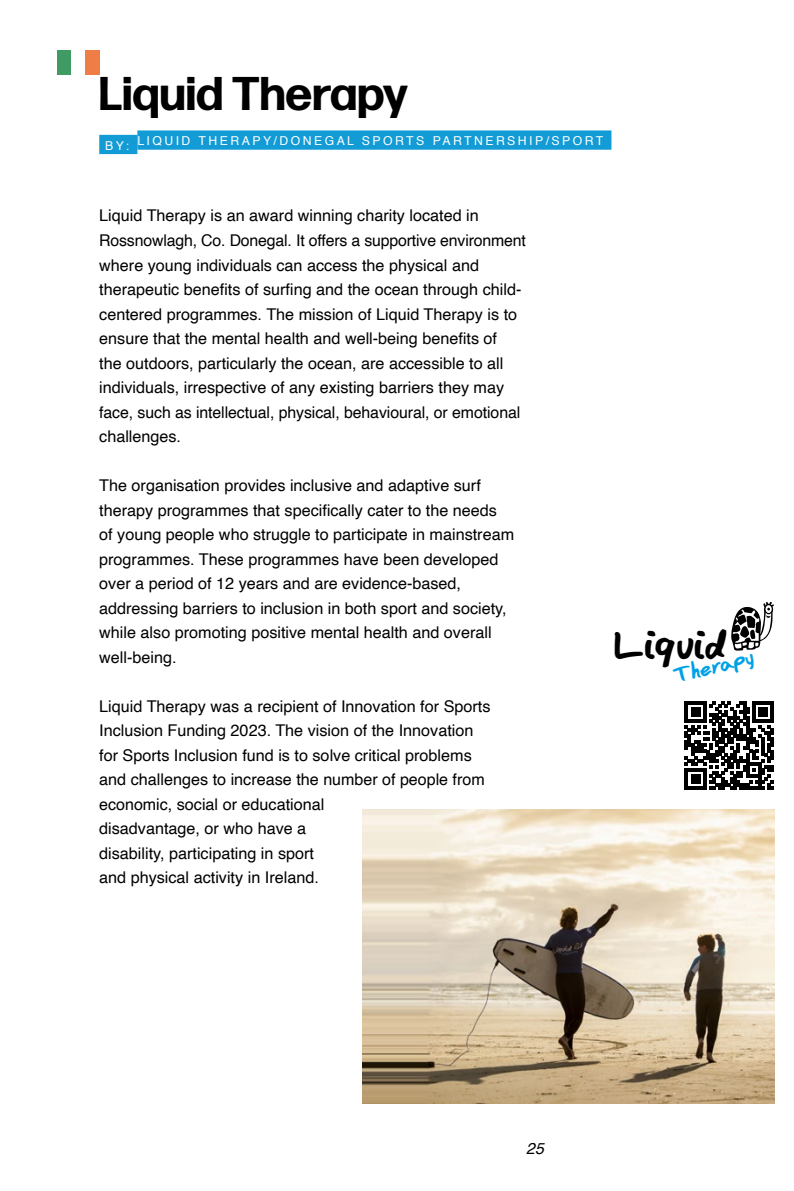
<style>
.page{position:relative;width:794px;height:1191px;background:#fff}
.page>*{position:absolute;margin:0;border:0;box-sizing:border-box;transform-origin:0 0}
.H3_Kop{font:700 47.25px "Forma DJR Display";letter-spacing:.015em;color:#000}
.t1{font:39.38px "FAFERS font";letter-spacing:.06em;color:#000}
.t2{font:20.3px "FAFERS font";color:#00a1e5}
.Body{font:16.1px/24.5px "Helvetica";color:#000}
.t3{font:italic 15.75px "Helvetica";color:#000}
.By{font:12.25px "Helvetica";letter-spacing:.2em;color:#fff}
</style>
<div class="page">
<svg style="left:731px;top:602px;width:43px;height:49px"></svg>
<svg style="left:685px;top:701px;width:88px;height:88px"></svg>
<div style="left:57px;top:50px;width:14px;height:24px;background:#409a63"></div>
<div style="left:85px;top:50px;width:14px;height:24px;background:#ee7e46"></div>
<img style="left:362px;top:809px;width:412px;height:294px">
<div style="left:99px;top:135px;width:38px;height:19px;background:#139bd6"></div>
<div style="left:137px;top:130px;width:474px;height:20px;background:#139bd6"></div>
<hr style="left:774px;top:0;width:1px;height:1191px;background:#ea3633">
<hr style="left:0;top:1153px;width:794px;height:1px;background:#ea3633">
<h3 class="H3_Kop" style="left:99px;top:63px;width:309px">Liquid Therapy</h3>
<p class="By" style="left:105px;top:132px;width:500px">BY: LIQUID THERAPY/DONEGAL SPORTS PARTNERSHIP/SPORT</p>
<p class="Body" style="left:99px;top:204px;width:428px">Liquid Therapy is an award winning charity located in Rossnowlagh, Co. Donegal. It offers a supportive environment where young individuals can access the physical and therapeutic benefits of surfing and the ocean through child&shy;centered programmes. The mission of Liquid Therapy is to ensure that the mental health and well-being benefits of<br>the outdoors, particularly the ocean, are accessible to all individuals, irrespective of any existing barriers they may face, such as intellectual, physical, behavioural, or emotional challenges.</p>
<p class="Body" style="left:99px;top:473px;width:416px">The organisation provides inclusive and adaptive surf therapy programmes that specifically cater to the needs of young people who struggle to participate in mainstream programmes. These programmes have been developed over a period of 12 years and are evidence-based, addressing barriers to inclusion in both sport and society, while also promoting positive mental health and overall well-being.</p>
<p class="Body" style="left:99px;top:694px;width:393px">Liquid Therapy was a recipient of Innovation for Sports Inclusion Funding 2023. The vision of the Innovation for Sports Inclusion fund is to solve critical problems and challenges to increase the number of people from economic, social or educational<br>disadvantage, or who have a<br>disability, participating in sport<br>and physical activity in Ireland.</p>
<p class="t1" style="left:614px;top:618px;width:111px">Liquid</p>
<p class="t2" style="left:671px;top:662px;width:82px;rotate:-14deg">Therap y</p>
<p class="t3" style="left:526px;top:1135px;width:19px">25</p>
</div>
